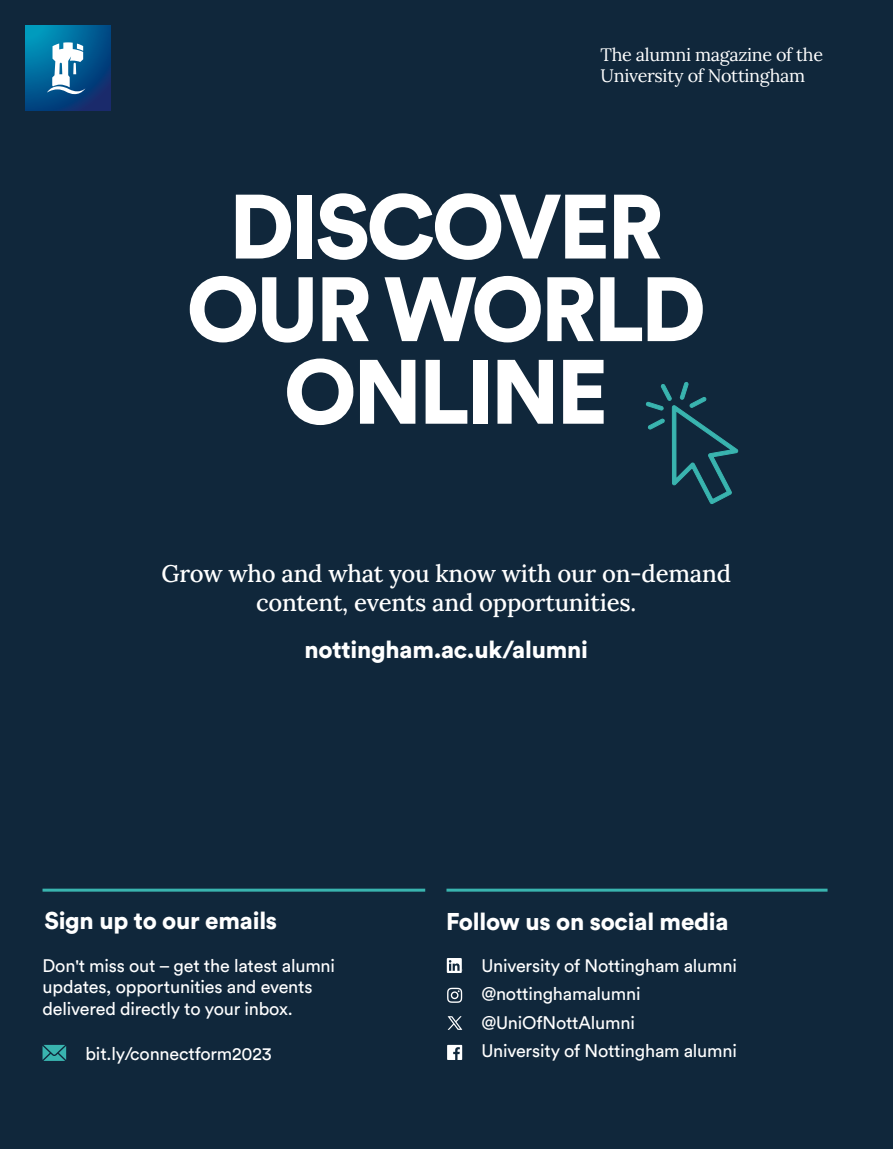
<style>
.page{position:relative;width:893px;height:1149px;background:#fff}
.page>*{position:absolute;margin:0;border:0;box-sizing:border-box;transform-origin:0 0}
.t1{font:900 90px/82.5px "Circular Std";letter-spacing:-.04em;color:#fff;text-align:center}
.t2{font:500 24px/28.8px "Lora";letter-spacing:-.01em;color:#fff;text-align:center}
.t3{font:900 24px "Circular Std";letter-spacing:-.01em;color:#fff}
.t4{font:18px/28.5px "Circular Std";letter-spacing:-.01em;color:#fff}
.t5{font:18px/21.6px "Lora";letter-spacing:-.02em;color:#fff}
</style>
<div class="page">
<div style="left:0;top:0;width:893px;height:1148px;background:#10273b"></div>
<svg style="left:26px;top:26px;width:85px;height:85px;background:#03578e"></svg>
<svg style="left:47px;top:42px;width:38px;height:52px;background:#78a9c6"></svg>
<svg style="left:646px;top:382px;width:93px;height:122px"></svg>
<svg style="left:447px;top:1044px;width:15px;height:15px"></svg>
<svg style="left:447px;top:987px;width:15px;height:15px"></svg>
<svg style="left:447px;top:958px;width:15px;height:14px"></svg>
<svg style="left:43px;top:1044px;width:23px;height:16px"></svg>
<hr style="left:43px;top:888px;width:382px;height:3px;background:#39b4af">
<hr style="left:446px;top:888px;width:381px;height:3px;background:#39b4af">
<svg style="left:448px;top:1016px;width:14px;height:13px"></svg>
<p class="t5" style="left:601px;top:42px;width:224px">The alumni magazine of the<br>University of Nottingham</p>
<h1 class="t1" style="left:187px;top:183px;width:521px">DISCOVER<br>OUR WORLD<br>ONLINE</h1>
<h2 class="t2" style="left:162px;top:557px;width:571px">Grow who and what you know with our on-demand content, events and opportunities.</h2>
<h2 class="t3" style="left:305px;top:633px;width:285px">nottingham.ac.uk/alumni</h2>
<h2 class="t3" style="left:44px;top:904px;width:234px">Sign up to our emails</h2>
<p class="t4" style="left:43px;top:953px;width:294px;line-height:21.6px">Don't miss out – get the latest alumni updates, opportunities and events delivered directly to your inbox.</p>
<p class="t4" style="left:85px;top:1038px;width:188px">bit.ly/connectform2023</p>
<h2 class="t3" style="left:446px;top:905px;width:284px">Follow us on social media</h2>
<p class="t4" style="left:481px;top:950px;width:257px">University of Nottingham alumni @nottinghamalumni @UniOfNottAlumni<br>University of Nottingham alumni</p>
</div>
